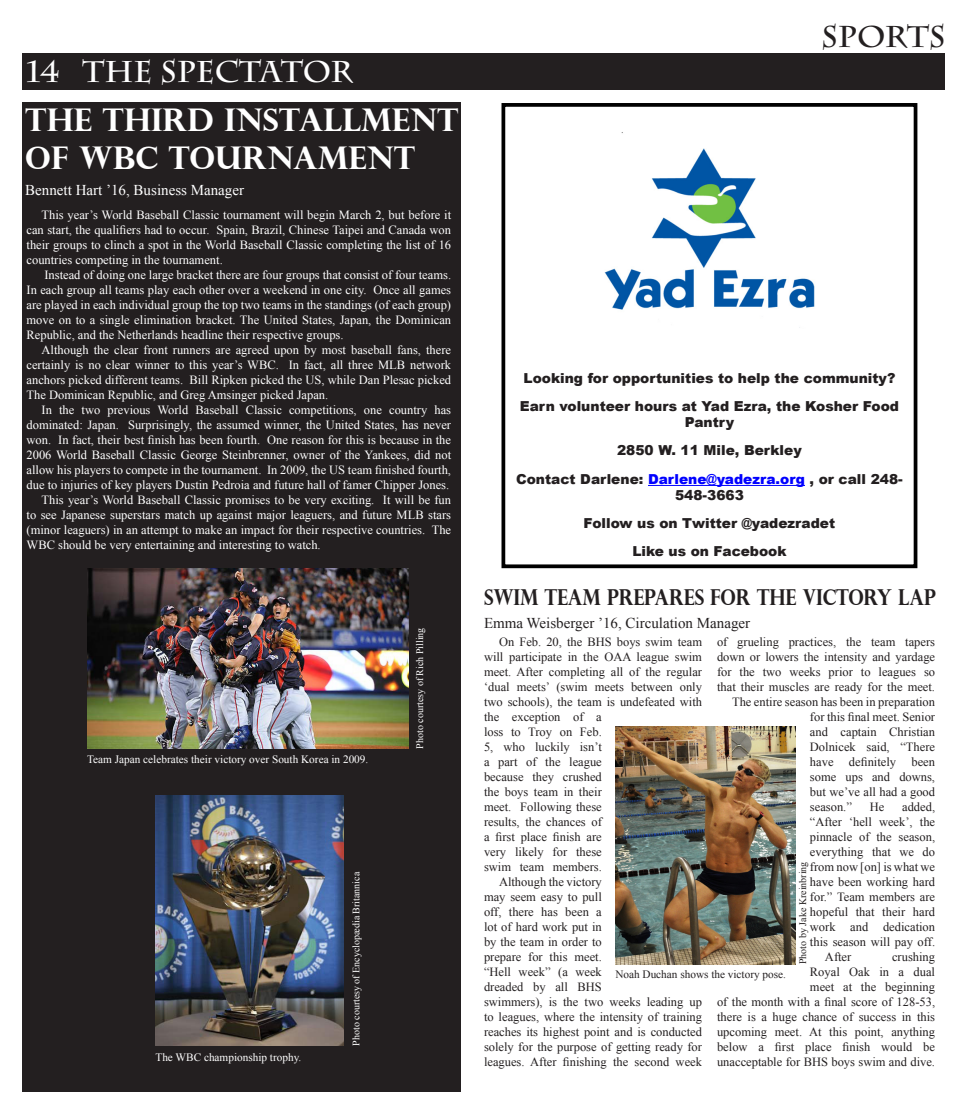
<style>
.page{position:relative;width:968px;height:1114px;background:#fff}
.page>*{position:absolute;margin:0;border:0;box-sizing:border-box;transform-origin:0 0}
.t1{font:700 31.25px/37.5px "Perpetua Titling";color:#fff}
.t2{font:700 30px "Charlemagne Std";color:#fff}
.t3{font:700 30px "Charlemagne Std";letter-spacing:-.005em;color:#231f20}
.t4{font:700 21.88px "Perpetua Titling";letter-spacing:-.01em;color:#231f20;scale:.85 1}
.t5{font:15px "Times New Roman";color:#231f20}
.t6{font:15px "Times New Roman";color:#fff}
.t7{font:15px "Myriad Pro";color:#231f20}
.t8{font:900 13.75px/15.9px "Arial";color:#231f20;text-align:center}
.t9{font:12.5px/15px "Times New Roman";color:#fff;text-align:justify}
.t10{font:12.5px/15px "Times New Roman";color:#231f20;text-align:justify}
.t11{font:11.25px "Times New Roman";color:#fff}
.t12{font:11.25px "Times New Roman";color:#231f20}
.t13{font:10px "Times New Roman";color:#fff}
.t14{font:10px "Times New Roman";color:#231f20}
.s1{color:#00f}
</style>
<div class="page">
<div style="left:501px;top:103px;width:416px;height:465px;background:#fff;border:4px solid #000"></div>
<div style="left:22px;top:102px;width:439px;height:989px;background:#231f20"></div>
<div style="left:22px;top:53px;width:923px;height:36px;background:#231f20"></div>
<img style="left:87px;top:568px;width:321px;height:180px">
<img style="left:155px;top:795px;width:189px;height:251px">
<img style="left:615px;top:727px;width:180px;height:237px">
<hr style="left:648px;top:485px;width:157px;height:1px;background:#00f">
<img style="left:604px;top:132px;width:211px;height:196px">
<p class="t2" style="left:27px;top:54px;width:328px">14 THE SPECTATOR</p>
<p class="t7" style="left:22px;top:99px;width:10px">+</p>
<p class="t1" style="left:25px;top:101px;width:435px">THE THIRD INSTALLMENT<br>OF WBC TOURNAMENT</p>
<p class="t6" style="left:25px;top:180px;width:220px">Bennett Hart ’16, Business Manager</p>
<p class="t9" style="left:27px;top:207px;width:426px;text-indent:15px">This year’s World Baseball Classic tournament will begin March 2, but before it can start, the qualifiers had to occur. Spain, Brazil, Chinese Taipei and Canada won their groups to clinch a spot in the World Baseball Classic completing the list of 16 countries competing in the tournament.</p>
<p class="t9" style="left:27px;top:267px;width:426px;text-indent:18px">Instead of doing one large bracket there are four groups that consist of four teams.<br>In each group all teams play each other over a weekend in one city. Once all games are played in each individual group the top two teams in the standings (of each group) move on to a single elimination bracket. The United States, Japan, the Dominican Republic, and the Netherlands headline their respective groups.</p>
<p class="t9" style="left:27px;top:342px;width:426px;text-indent:15px">Although the clear front runners are agreed upon by most baseball fans, there certainly is no clear winner to this year’s WBC. In fact, all three MLB network anchors picked different teams. Bill Ripken picked the US, while Dan Plesac picked The Dominican Republic, and Greg Amsinger picked Japan.</p>
<p class="t9" style="left:27px;top:402px;width:426px;text-indent:15px">In the two previous World Baseball Classic competitions, one country has dominated: Japan. Surprisingly, the assumed winner, the United States, has never won. In fact, their best finish has been fourth. One reason for this is because in the 2006 World Baseball Classic George Steinbrenner, owner of the Yankees, did not allow his players to compete in the tournament. In 2009, the US team finished fourth, due to injuries of key players Dustin Pedroia and future hall of famer Chipper Jones.</p>
<p class="t9" style="left:27px;top:492px;width:426px;text-indent:15px">This year’s World Baseball Classic promises to be very exciting. It will be fun to see Japanese superstars match up against major leaguers, and future MLB stars (minor leaguers) in an attempt to make an impact for their respective countries. The WBC should be very entertaining and interesting to watch.</p>
<p class="t11" style="left:87px;top:752px;width:283px">Team Japan celebrates their victory over South Korea in 2009.</p>
<p class="t11" style="left:155px;top:1049px;width:147px">The WBC championship trophy.</p>
<p class="t13" style="left:349px;top:1046px;width:175px;rotate:-90deg">Photo courtesy of Encyclopædia Britannica</p>
<p class="t13" style="left:413px;top:749px;width:123px;rotate:-90deg">Photo courtesy of Rich Pilling</p>
<p class="t3" style="left:821px;top:19px;width:126px">SPORTS</p>
<p class="t8" style="left:523px;top:370px;width:373px">Looking for opportunities to help the community?</p>
<p class="t8" style="left:520px;top:398px;width:381px">Earn volunteer hours at Yad Ezra, the Kosher Food<br>Pantry</p>
<p class="t8" style="left:617px;top:442px;width:186px">2850 W. 11 Mile, Berkley</p>
<p class="t8" style="left:516px;top:470px;width:388px">Contact Darlene: <span class="s1">Darlene@yadezra.org</span> , or call 248-<br>548-3663</p>
<p class="t8" style="left:583px;top:514px;width:253px">Follow us on Twitter @yadezradet</p>
<p class="t8" style="left:632px;top:543px;width:156px">Like us on Facebook</p>
<p class="t4" style="left:484px;top:583px;width:533px">SWIM TEAM PREPARES FOR THE VICTORY LAP</p>
<p class="t5" style="left:484px;top:613px;width:268px">Emma Weisberger ’16, Circulation Manager</p>
<p class="t10" style="left:484px;top:634px;width:219px;text-align:left;text-indent:15px">On Feb. 20, the BHS boys swim team will participate in the OAA league swim meet. After completing all of the regular ‘dual meets’ (swim meets between only two schools), the team is undefeated with the exception of a<br>loss to Troy on Feb.<br>5, who luckily isn’t<br>a part of the league<br>because they crushed<br>the boys team in their<br>meet. Following these<br>results, the chances of<br>a first place finish are<br>very likely for these<br>swim team members.</p>
<p class="t10" style="left:484px;top:874px;width:219px;text-align:left;text-indent:15px">Although the victory<br>may seem easy to pull<br>off, there has been a<br>lot of hard work put in<br>by the team in order to<br>prepare for this meet.<br>“Hell week” (a week<br>dreaded by all BHS<br>swimmers), is the two weeks leading up to leagues, where the intensity of training reaches its highest point and is conducted solely for the purpose of getting ready for leagues. After finishing the second week</p>
<p class="t10" style="left:717px;top:634px;width:219px">of grueling practices, the team tapers down or lowers the intensity and yardage for the two weeks prior to leagues so that their muscles are ready for the meet.</p>
<p class="t10" style="left:810px;top:694px;width:127px;text-indent:-78px">The entire season has been in preparation for this final meet. Senior and captain Christian Dolnicek said, “There have definitely been some ups and downs, but we’ve all had a good season.”</p>
<p class="t10" style="left:810px;top:799px;width:127px;text-indent:92px">added, “After ‘hell week’, the pinnacle of the season, everything that we do from now [on] is what we have been working hard for.” Team members are hopeful that their hard work and dedication this season will pay off.</p>
<p class="t10" style="left:825px;top:949px;width:28px">After</p>
<p class="t10" style="left:869px;top:799px;width:16px">He</p>
<p class="t14" style="left:796px;top:964px;width:104px;rotate:-90deg">Photo by Jake Kreinbring</p>
<p class="t10" style="left:717px;top:949px;width:219px;text-align:right">crushing<br>Royal Oak in a dual<br>meet at the beginning<br>of the month with a final score of 128-53, there is a huge chance of success in this upcoming meet. At this point, anything below a first place finish would be unacceptable for BHS boys swim and dive.</p>
<p class="t12" style="left:615px;top:966px;width:172px">Noah Duchan shows the victory pose.</p>
</div>
